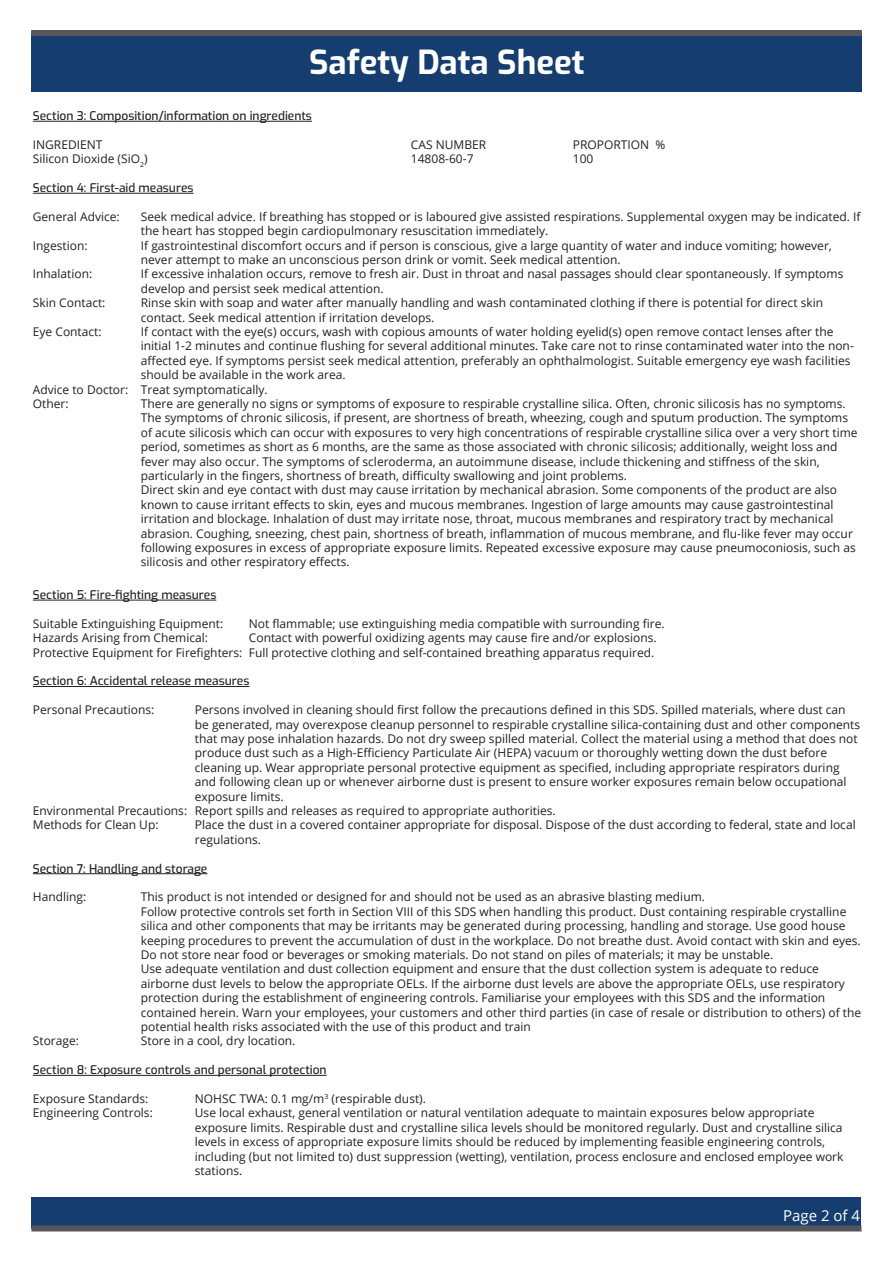
<style>
.page{position:relative;width:893px;height:1263px;background:#fff}
.page>*{position:absolute;margin:0;border:0;box-sizing:border-box;transform-origin:0 0}
.t1{font:700 33px "Exo";color:#fff}
.t2{font:15px "Open Sans";color:#fff}
.t3{font:12px/14.4px "Open Sans";color:#231f20}
.t4{font:500 12px "Exo";color:#231f20}
</style>
<div class="page">
<div style="left:31px;top:33px;width:830px;height:58px;background:#163d6f"></div>
<div style="left:31px;top:30px;width:831px;height:6px;background:#56565b"></div>
<div style="left:32px;top:1197px;width:829px;height:31px;background:#163d6f"></div>
<div style="left:31px;top:1225px;width:830px;height:6px;background:#56565b"></div>
<hr style="left:33px;top:121px;width:279px;height:1px;background:#231f20">
<hr style="left:33px;top:193px;width:161px;height:1px;background:#231f20">
<hr style="left:33px;top:600px;width:183px;height:1px;background:#231f20">
<hr style="left:33px;top:686px;width:216px;height:1px;background:#231f20">
<hr style="left:33px;top:873px;width:174px;height:1px;background:#231f20">
<hr style="left:33px;top:1075px;width:294px;height:1px;background:#231f20">
<h1 class="t1" style="left:309px;top:38px;width:277px">Safety Data Sheet</h1>
<p class="t4" style="left:33px;top:107px;width:281px">Section 3: Composition/information on ingredients</p>
<p class="t3" style="left:33px;top:137px;width:71px">INGREDIENT</p>
<p class="t3" style="left:411px;top:137px;width:77px">CAS NUMBER</p>
<p class="t3" style="left:573px;top:137px;width:94px">PROPORTION %</p>
<p class="t3" style="left:33px;top:151px;width:116px">Silicon Dioxide (SiO<sub>2</sub>)</p>
<p class="t3" style="left:411px;top:151px;width:64px">14808-60-7</p>
<p class="t3" style="left:573px;top:151px;width:22px">100</p>
<p class="t4" style="left:33px;top:179px;width:162px">Section 4: First-aid measures</p>
<p class="t3" style="left:33px;top:209px;width:88px">General Advice:</p>
<p class="t3" style="left:141px;top:209px;width:721px">Seek medical advice. If breathing has stopped or is laboured give assisted respirations. Supplemental oxygen may be indicated. If the heart has stopped begin cardiopulmonary resuscitation immediately.</p>
<p class="t3" style="left:33px;top:238px;width:56px">Ingestion:</p>
<p class="t3" style="left:141px;top:238px;width:692px">If gastrointestinal discomfort occurs and if person is conscious, give a large quantity of water and induce vomiting; however, never attempt to make an unconscious person drink or vomit. Seek medical attention.</p>
<p class="t3" style="left:33px;top:267px;width:61px">Inhalation:</p>
<p class="t3" style="left:141px;top:267px;width:704px">If excessive inhalation occurs, remove to fresh air. Dust in throat and nasal passages should clear spontaneously. If symptoms develop and persist seek medical attention.</p>
<p class="t3" style="left:33px;top:295px;width:74px">Skin Contact:</p>
<p class="t3" style="left:141px;top:295px;width:684px">Rinse skin with soap and water after manually handling and wash contaminated clothing if there is potential for direct skin contact. Seek medical attention if irritation develops.</p>
<p class="t3" style="left:33px;top:324px;width:70px">Eye Contact:</p>
<p class="t3" style="left:141px;top:324px;width:694px">If contact with the eye(s) occurs, wash with copious amounts of water holding eyelid(s) open remove contact lenses after the</p>
<p class="t3" style="left:141px;top:339px;width:714px">initial 1-2 minutes and continue flushing for several additional minutes. Take care not to rinse contaminated water into the non-</p>
<p class="t3" style="left:141px;top:353px;width:711px">affected eye. If symptoms persist seek medical attention, preferably an ophthalmologist. Suitable emergency eye wash facilities</p>
<p class="t3" style="left:141px;top:367px;width:206px">should be available in the work area.</p>
<p class="t3" style="left:33px;top:382px;width:236px">Advice to Doctor: Treat symptomatically.</p>
<p class="t3" style="left:33px;top:396px;width:37px">Other:</p>
<p class="t3" style="left:141px;top:396px;width:718px">There are generally no signs or symptoms of exposure to respirable crystalline silica. Often, chronic silicosis has no symptoms.<br>The symptoms of chronic silicosis, if present, are shortness of breath, wheezing, cough and sputum production. The symptoms of acute silicosis which can occur with exposures to very high concentrations of respirable crystalline silica over a very short time period, sometimes as short as 6 months, are the same as those associated with chronic silicosis; additionally, weight loss and fever may also occur. The symptoms of scleroderma, an autoimmune disease, include thickening and stiffness of the skin, particularly in the fingers, shortness of breath, difficulty swallowing and joint problems.<br>Direct skin and eye contact with dust may cause irritation by mechanical abrasion. Some components of the product are also known to cause irritant effects to skin, eyes and mucous membranes. Ingestion of large amounts may cause gastrointestinal irritation and blockage. Inhalation of dust may irritate nose, throat, mucous membranes and respiratory tract by mechanical abrasion. Coughing, sneezing, chest pain, shortness of breath, inflammation of mucous membrane, and flu-like fever may occur following exposures in excess of appropriate exposure limits. Repeated excessive exposure may cause pneumoconiosis, such as silicosis and other respiratory effects.</p>
<p class="t4" style="left:33px;top:586px;width:185px">Section 5: Fire-fighting measures</p>
<p class="t3" style="left:33px;top:616px;width:192px">Suitable Extinguishing Equipment:</p>
<p class="t3" style="left:249px;top:616px;width:417px">Not flammable; use extinguishing media compatible with surrounding fire.</p>
<p class="t3" style="left:33px;top:630px;width:177px">Hazards Arising from Chemical:</p>
<p class="t3" style="left:33px;top:630px;width:625px;text-align:right">Contact with powerful oxidizing agents may cause fire and/or explosions.<br>Protective Equipment for Firefighters: Full protective clothing and self-contained breathing apparatus required.</p>
<p class="t4" style="left:33px;top:672px;width:218px">Section 6: Accidental release measures</p>
<p class="t3" style="left:33px;top:702px;width:123px">Personal Precautions:</p>
<p class="t3" style="left:195px;top:702px;width:652px">Persons involved in cleaning should first follow the precautions defined in this SDS. Spilled materials, where dust can</p>
<p class="t3" style="left:195px;top:717px;width:667px">be generated, may overexpose cleanup personnel to respirable crystalline silica-containing dust and other components</p>
<p class="t3" style="left:195px;top:731px;width:664px">that may pose inhalation hazards. Do not dry sweep spilled material. Collect the material using a method that does not</p>
<p class="t3" style="left:195px;top:745px;width:634px">produce dust such as a High-Efficiency Particulate Air (HEPA) vacuum or thoroughly wetting down the dust before</p>
<p class="t3" style="left:195px;top:760px;width:646px">cleaning up. Wear appropriate personal protective equipment as specified, including appropriate respirators during</p>
<p class="t3" style="left:195px;top:774px;width:653px">and following clean up or whenever airborne dust is present to ensure worker exposures remain below occupational</p>
<p class="t3" style="left:195px;top:789px;width:90px">exposure limits.</p>
<p class="t3" style="left:33px;top:803px;width:524px">Environmental Precautions: Report spills and releases as required to appropriate authorities.</p>
<p class="t3" style="left:33px;top:817px;width:127px">Methods for Clean Up:</p>
<p class="t3" style="left:195px;top:817px;width:662px">Place the dust in a covered container appropriate for disposal. Dispose of the dust according to federal, state and local regulations.</p>
<p class="t4" style="left:33px;top:859px;width:176px">Section 7: Handling and storage</p>
<p class="t3" style="left:33px;top:889px;width:55px">Handling:</p>
<p class="t3" style="left:141px;top:889px;width:722px">This product is not intended or designed for and should not be used as an abrasive blasting medium.<br>Follow protective controls set forth in Section VIII of this SDS when handling this product. Dust containing respirable crystalline silica and other components that may be irritants may be generated during processing, handling and storage. Use good house keeping procedures to prevent the accumulation of dust in the workplace. Do not breathe dust. Avoid contact with skin and eyes.<br>Do not store near food or beverages or smoking materials. Do not stand on piles of materials; it may be unstable.<br>Use adequate ventilation and dust collection equipment and ensure that the dust collection system is adequate to reduce airborne dust levels to below the appropriate OELs. If the airborne dust levels are above the appropriate OELs, use respiratory protection during the establishment of engineering controls. Familiarise your employees with this SDS and the information contained herein. Warn your employees, your customers and other third parties (in case of resale or distribution to others) of the potential health risks associated with the use of this product and train</p>
<p class="t3" style="left:33px;top:1033px;width:48px">Storage:</p>
<p class="t3" style="left:141px;top:1033px;width:156px">Store in a cool, dry location.</p>
<p class="t4" style="left:33px;top:1061px;width:295px">Section 8: Exposure controls and personal protection</p>
<p class="t3" style="left:33px;top:1091px;width:117px">Exposure Standards:</p>
<p class="t3" style="left:195px;top:1091px;width:233px">NOHSC TWA: 0.1 mg/m<sup>3</sup> (respirable dust).</p>
<p class="t3" style="left:33px;top:1105px;width:121px">Engineering Controls:</p>
<p class="t3" style="left:195px;top:1105px;width:650px">Use local exhaust, general ventilation or natural ventilation adequate to maintain exposures below appropriate exposure limits. Respirable dust and crystalline silica levels should be monitored regularly. Dust and crystalline silica levels in excess of appropriate exposure limits should be reduced by implementing feasible engineering controls, including (but not limited to) dust suppression (wetting), ventilation, process enclosure and enclosed employee work stations.</p>
<p class="t2" style="left:783px;top:1205px;width:79px">Page 2 of 4</p>
</div>
